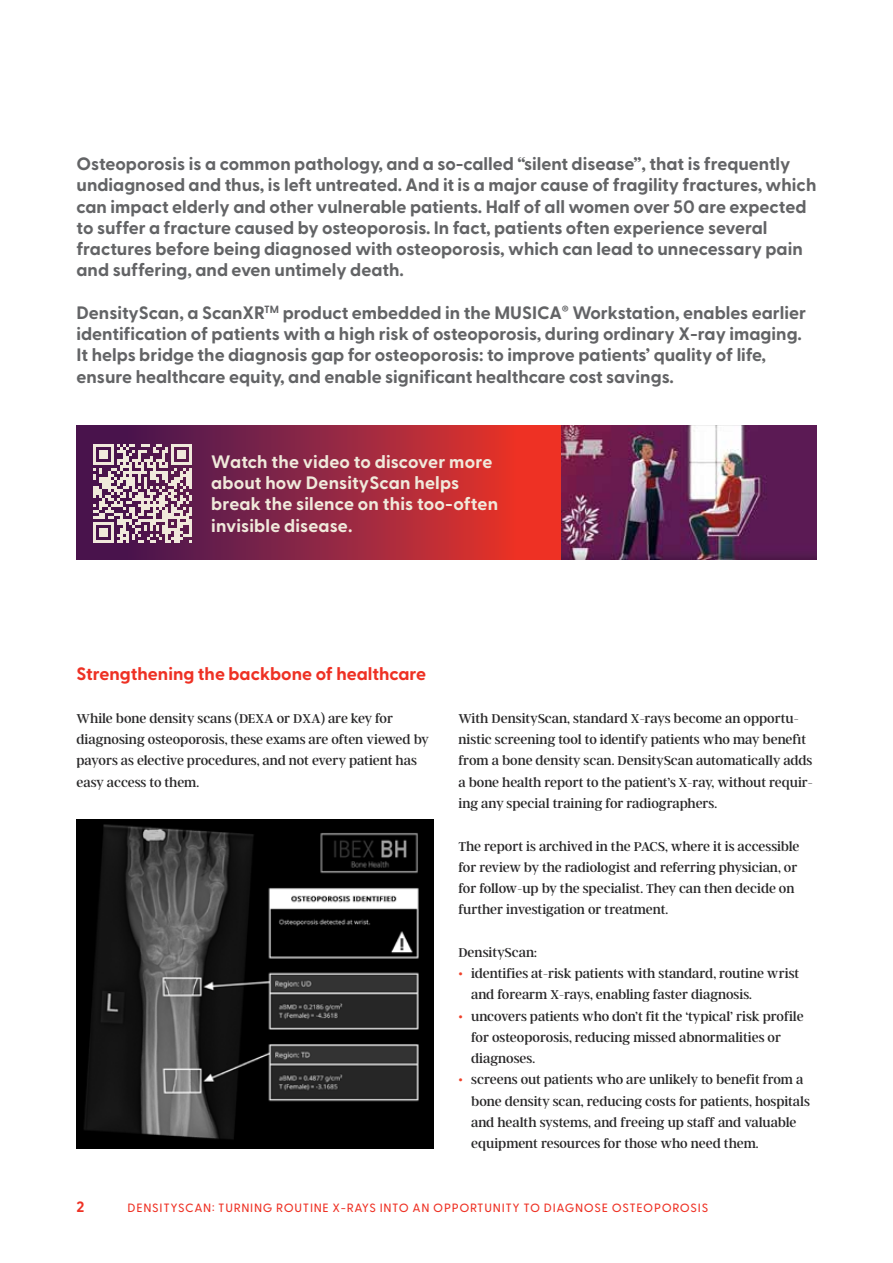
<style>
.page{position:relative;width:893px;height:1263px;background:#fff}
.page>*{position:absolute;margin:0;border:0;box-sizing:border-box;transform-origin:0 0}
.t1{font:700 18px/21.3px "Greycliff CF";color:#636466}
.t2{font:700 18px/21.3px "Greycliff CF";letter-spacing:.01em;color:#f0e9db}
.t3{font:700 18px "Greycliff CF";color:#ee3124}
.t4{font:700 15px "Greycliff CF";color:#ee3124}
.t5{font:14.25px/21.3px "Argent CF";color:#292829}
.t6{font:500 12px "Greycliff CF";letter-spacing:.06em;color:#ee3124}
.s1{color:#ef4029}
</style>
<div class="page">
<img style="left:77px;top:820px;width:357px;height:328px">
<svg style="left:76px;top:425px;width:485px;height:135px;background:#9f273d"></svg>
<img style="left:561px;top:425px;width:256px;height:135px">
<svg style="left:93px;top:444px;width:99px;height:98px;background:#a28395"></svg>
<p class="t1" style="left:77px;top:152px;width:741px">Osteoporosis is a common pathology, and a so-called “silent disease”, that is frequently undiagnosed and thus, is left untreated. And it is a major cause of fragility fractures, which can impact elderly and other vulnerable patients. Half of all women over 50 are expected to suffer a fracture caused by osteoporosis. In fact, patients often experience several fractures before being diagnosed with osteoporosis, which can lead to unnecessary pain and suffering, and even untimely death.</p>
<p class="t1" style="left:77px;top:301px;width:731px">DensityScan, a ScanXR<sup>TM</sup> product embedded in the MUSICA<sup>®</sup> Workstation, enables earlier identification of patients with a high risk of osteoporosis, during ordinary X-ray imaging.<br>It helps bridge the diagnosis gap for osteoporosis: to improve patients’ quality of life, ensure healthcare equity, and enable significant healthcare cost savings.</p>
<p class="t2" style="left:211px;top:450px;width:288px">Watch the video to discover more about how DensityScan helps break the silence on this too-often invisible disease.</p>
<p class="t3" style="left:77px;top:660px;width:351px">Strengthening the backbone of healthcare</p>
<p class="t5" style="left:77px;top:708px;width:354px">While bone density scans (DEXA or DXA) are key for diagnosing osteoporosis, these exams are often viewed by payors as elective procedures, and not every patient has easy access to them.</p>
<p class="t5" style="left:458px;top:708px;width:356px">With DensityScan, standard X-rays become an opportu&shy;nistic screening tool to identify patients who may benefit from a bone density scan. DensityScan automatically adds a bone health report to the patient’s X-ray, without requir&shy;ing any special training for radiographers.</p>
<p class="t5" style="left:458px;top:835px;width:343px">The report is archived in the PACS, where it is accessible for review by the radiologist and referring physician, or for follow-up by the specialist. They can then decide on further investigation or treatment.</p>
<p class="t5" style="left:458px;top:942px;width:80px">DensityScan:</p>
<p class="t5" style="left:471px;top:963px;width:330px;text-indent:-13px"><span class="s1">•</span> identifies at-risk patients with standard, routine wrist and forearm X-rays, enabling faster diagnosis.</p>
<p class="t5" style="left:471px;top:1005px;width:334px;text-indent:-13px"><span class="s1">•</span> uncovers patients who don’t fit the ‘typical’ risk profile for osteoporosis, reducing missed abnormalities or diagnoses.</p>
<p class="t5" style="left:471px;top:1069px;width:340px;text-indent:-13px"><span class="s1">•</span> screens out patients who are unlikely to benefit from a bone density scan, reducing costs for patients, hospitals and health systems, and freeing up staff and valuable equipment resources for those who need them.</p>
<p class="t4" style="left:77px;top:1195px;width:9px">2</p>
<p class="t6" style="left:128px;top:1199px;width:582px">DENSITYSCAN: TURNING ROUTINE X-RAYS INTO AN OPPORTUNITY TO DIAGNOSE OSTEOPOROSIS</p>
</div>
